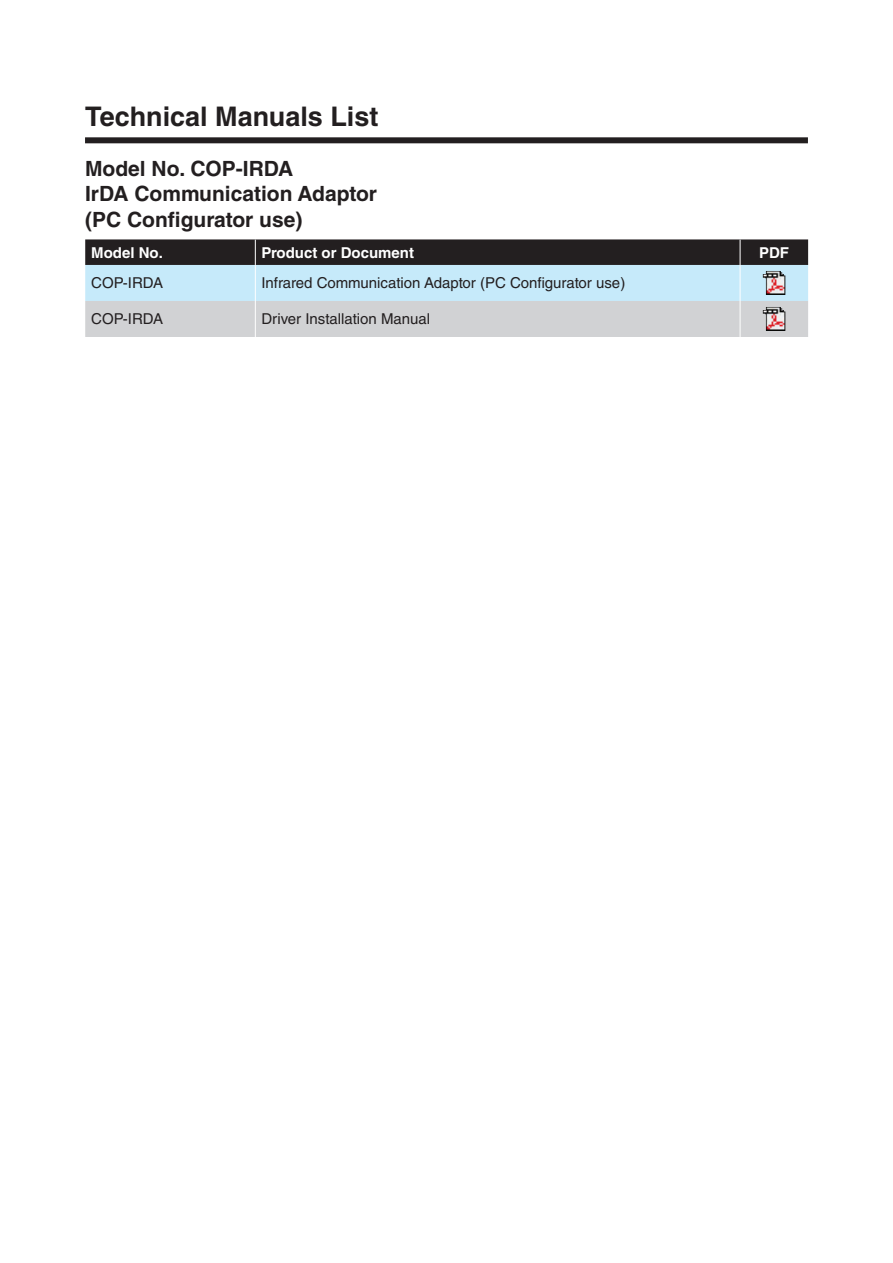
<style>
.page{position:relative;width:893px;height:1263px;background:#fff}
.page>*{position:absolute;margin:0;border:0;box-sizing:border-box;transform-origin:0 0}
.t1{font:700 27px "Helvetica LT Std";color:#231f20}
.t2{font:700 21px/25.2px "Helvetica LT Std";color:#231f20}
.t3{font:15px "Helvetica LT Std";color:#231f20}
.t4{font:700 15px "Helvetica LT Std";color:#fff}
</style>
<div class="page">
<svg style="left:85px;top:239px;width:723px;height:98px;background:#9fabb2"></svg>
<hr style="left:255px;top:265px;width:1px;height:36px;background:#fff">
<hr style="left:740px;top:265px;width:1px;height:36px;background:#fff">
<hr style="left:255px;top:301px;width:1px;height:36px;background:#fff">
<hr style="left:740px;top:301px;width:1px;height:36px;background:#fff">
<img style="left:763px;top:271px;width:22px;height:24px">
<img style="left:763px;top:307px;width:22px;height:24px">
<div style="left:85px;top:137px;width:723px;height:6px;background:#231f20"></div>
<h1 class="t1" style="left:85px;top:100px;width:295px">Technical Manuals List</h1>
<h2 class="t2" style="left:85px;top:156px;width:294px">Model No. COP-IRDA<br>IrDA Communication Adaptor (PC Configurator use)</h2>
<p class="t4" style="left:91px;top:243px;width:73px">Model No.</p>
<p class="t4" style="left:261px;top:243px;width:154px">Product or Document</p>
<p class="t4" style="left:759px;top:243px;width:32px">PDF</p>
<p class="t3" style="left:91px;top:274px;width:73px">COP-IRDA</p>
<p class="t3" style="left:261px;top:274px;width:365px">Infrared Communication Adaptor (PC Configurator use)</p>
<p class="t3" style="left:91px;top:310px;width:73px">COP-IRDA</p>
<p class="t3" style="left:261px;top:310px;width:170px">Driver Installation Manual</p>
</div>
